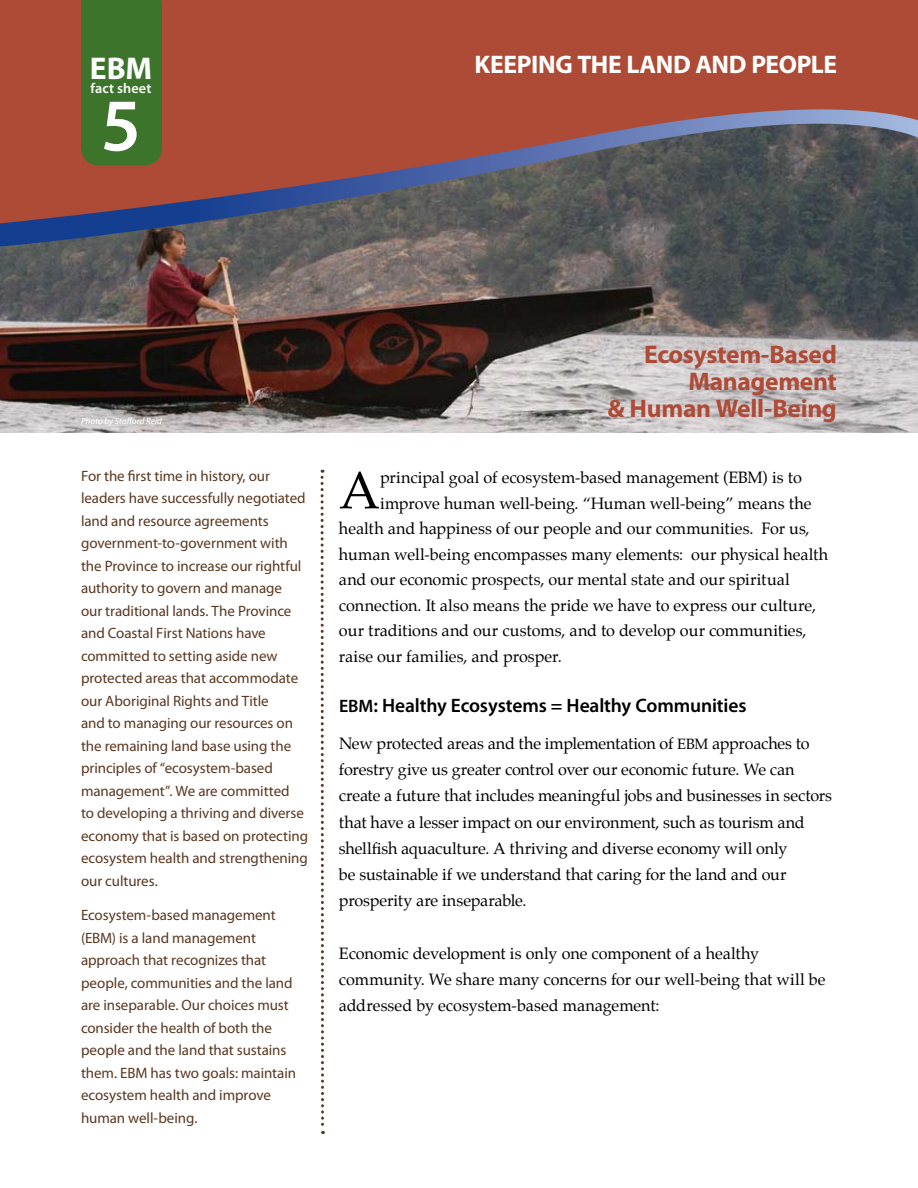
<style>
.page{position:relative;width:918px;height:1188px;background:#fff}
.page>*{position:absolute;margin:0;border:0;box-sizing:border-box;transform-origin:0 0}
.t1{font:600 75px "Myriad Pro";color:#fff}
.t2{font:52.8px "Palatino";color:#000}
.t3{font:700 31.5px "Myriad Pro";color:#fff}
.t4{font:700 25.5px/27px "Myriad Pro";letter-spacing:-.01em;color:#ae4b36;text-align:right}
.t5{font:700 25.5px "Myriad Pro";letter-spacing:-.01em;color:#fff}
.t6{font:600 19.5px "Myriad Pro";letter-spacing:-.01em;color:#000}
.t7{font:16.2px/26.2px "Palatino";letter-spacing:-.005em;color:#000}
.t8{font:16.2px "Palatino";letter-spacing:.015em;color:#000}
.t9{font:15px/22.5px "Myriad Pro";letter-spacing:-.005em;color:#5a3720}
.t10{font:600 14.25px "Myriad Pro";letter-spacing:.005em;color:#fff}
.t11{font:italic 9px "Myriad Pro";letter-spacing:.01em;color:#fff}
.s1{font-size:18px}
.s2{font-size:14.7px}
</style>
<div class="page">
<img style="left:0;top:247px;width:918px;height:185px">
<div style="left:0;top:0;width:918px;height:109px;background:#ae4b36"></div>
<svg style="left:0;top:109px;width:918px;height:138px;background:#715456"></svg>
<div style="left:81px;top:0;width:81px;height:165px;background:#3c742c"></div>
<svg style="left:320px;top:470px;width:5px;height:664px"></svg>
<h3 class="t3" style="left:90px;top:48px;width:64px">EBM</h3>
<p class="t10" style="left:91px;top:79px;width:62px">fact sheet</p>
<h1 class="t1" style="left:101px;top:78px;width:42px">5</h1>
<h3 class="t5" style="left:475px;top:48px;width:364px">Keeping the Land and People</h3>
<p class="t11" style="left:81px;top:415px;width:83px">Photo by Stafford Reid</p>
<p class="t9" style="left:81px;top:464px;width:229px">For the first time in history, our leaders have successfully negotiated land and resource agreements government-to-government with the Province to increase our rightful authority to govern and manage<br>our traditional lands. The Province and Coastal First Nations have committed to setting aside new protected areas that accommodate our Aboriginal Rights and Title<br>and to managing our resources on the remaining land base using the principles of “ecosystem-based management”. We are committed<br>to developing a thriving and diverse economy that is based on protecting ecosystem health and strengthening our cultures.</p>
<p class="t9" style="left:81px;top:904px;width:217px">Ecosystem-based management (EBM) is a land management approach that recognizes that people, communities and the land are inseparable. Our choices must consider the health of both the people and the land that sustains them. EBM has two goals: maintain ecosystem health and improve human well-being.</p>
<h3 class="t4" style="left:608px;top:340px;width:231px">Ecosystem-Based<br>Management<br>&amp; Human Well-Being</h3>
<h2 class="t2" style="left:339px;top:447px;width:43px">A</h2>
<p class="t7" style="left:380px;top:464px;width:423px">principal goal of ecosystem-based management (ebm) is to</p>
<p class="t8" style="left:380px;top:490px;width:433px">improve human well-being. “Human well-being” means the</p>
<p class="t7" style="left:339px;top:515px;width:472px">health and happiness of our people and our communities. For us,</p>
<p class="t7" style="left:339px;top:541px;width:491px">human well-being encompasses many elements: our physical health</p>
<p class="t7" style="left:339px;top:566px;width:452px">and our economic prospects, our mental state and our spiritual</p>
<p class="t7" style="left:339px;top:592px;width:479px">connection. It also means the pride we have to express our culture,</p>
<p class="t7" style="left:339px;top:617px;width:469px">our traditions and our customs, and to develop our communities,</p>
<p class="t7" style="left:339px;top:643px;width:224px">raise our families, and prosper.</p>
<p class="t6" style="left:339px;top:693px;width:409px"><span class="s1">EBM</span>: Healthy Ecosystems = Healthy Communities</p>
<p class="t7" style="left:339px;top:730px;width:350px">New protected areas and the implementation of <span class="s2">EBM</span></p>
<p class="t7" style="left:339px;top:730px;width:494px;text-indent:373px">approaches to forestry give us greater control over our economic future. We can create a future that includes meaningful jobs and businesses in sectors that have a lesser impact on our environment, such as tourism and shellfish aquaculture. A thriving and diverse economy will only<br>be sustainable if we understand that caring for the land and our prosperity are inseparable.</p>
<p class="t7" style="left:339px;top:940px;width:488px">Economic development is only one component of a healthy community. We share many concerns for our well-being that will be addressed by ecosystem-based management:</p>
</div>
